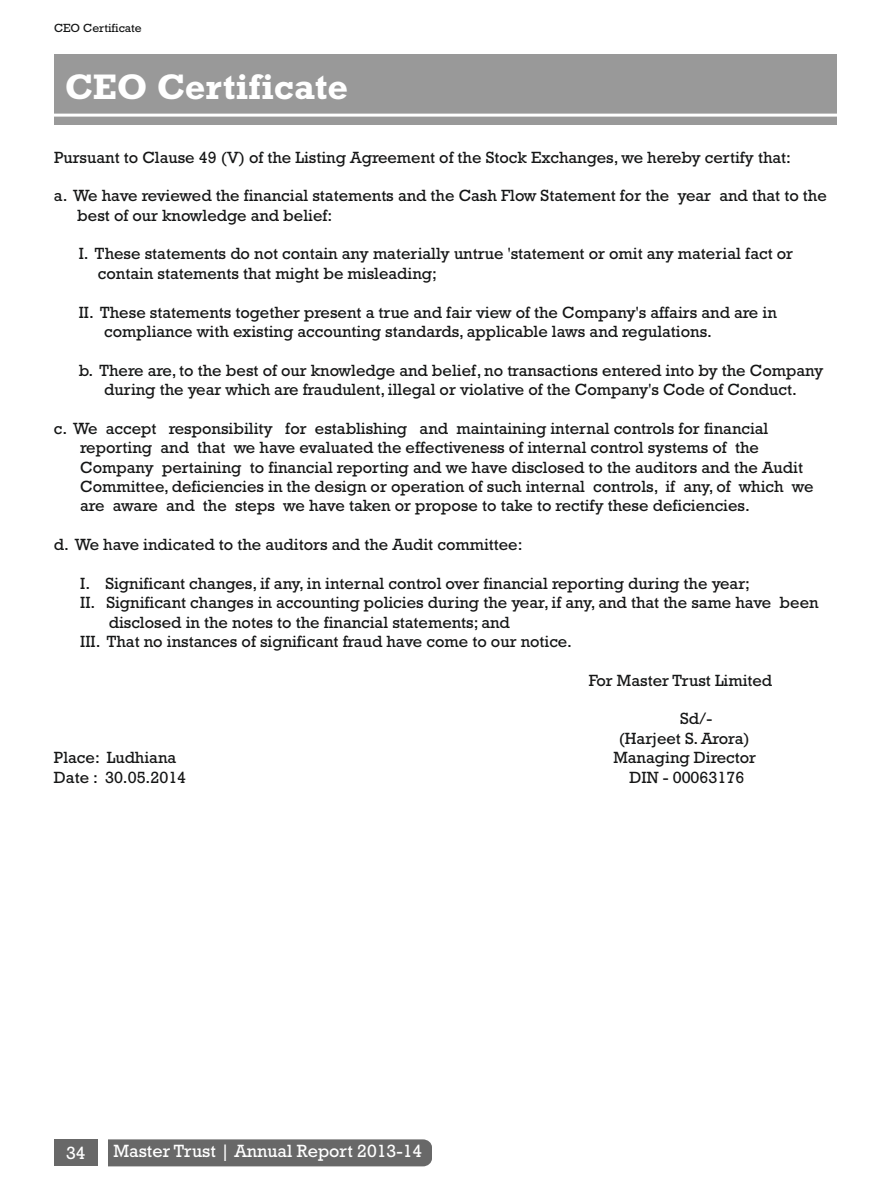
<style>
.page{position:relative;width:891px;height:1188px;background:#fff}
.page>*{position:absolute;margin:0;border:0;box-sizing:border-box;transform-origin:0 0}
.t1{font:700 36px "Rockwell";color:#fff}
.t2{font:18px "Rockwell";color:#fff}
.t3{font:16.5px/19.4px "Rockwell";color:#151616}
.t4{font:12px "Rockwell";color:#151616}
</style>
<div class="page">
<div style="left:54px;top:54px;width:783px;height:70px;background:#999"></div>
<hr style="left:54px;top:114px;width:783px;height:3px;background:#fff">
<div style="left:108px;top:1139px;width:324px;height:27px;background:#686868"></div>
<div style="left:54px;top:1139px;width:43px;height:27px;background:#686868"></div>
<p class="t4" style="left:54px;top:23px;width:89px">CEO Certificate</p>
<h1 class="t1" style="left:65px;top:74px;width:285px">CEO Certificate</h1>
<p class="t3" style="left:54px;top:149px;width:739px">Pursuant to Clause 49 (V) of the Listing Agreement of the Stock Exchanges, we hereby certify that:</p>
<p class="t3" style="left:77px;top:188px;width:751px;text-indent:-23px">a. We have reviewed the financial statements and the Cash Flow Statement for the year and that to the best of our knowledge and belief:</p>
<p class="t3" style="left:98px;top:246px;width:697px;text-indent:-19px">I. These statements do not contain any materially untrue 'statement or omit any material fact or contain statements that might be misleading;</p>
<p class="t3" style="left:104px;top:304px;width:674px;text-indent:-25px">II. These statements together present a true and fair view of the Company's affairs and are in compliance with existing accounting standards, applicable laws and regulations.</p>
<p class="t3" style="left:79px;top:362px;width:746px;text-align:center">b. There are, to the best of our knowledge and belief, no transactions entered into by the Company during the year which are fraudulent, illegal or violative of the Company's Code of Conduct.</p>
<p class="t3" style="left:80px;top:420px;width:735px;text-indent:-26px">c. We accept responsibility for establishing and maintaining internal controls for financial reporting and that we have evaluated the effectiveness of internal control systems of the Company pertaining to financial reporting and we have disclosed to the auditors and the Audit Committee, deficiencies in the design or operation of such internal controls, if any, of which we are aware and the steps we have taken or propose to take to rectify these deficiencies.</p>
<p class="t3" style="left:54px;top:537px;width:470px">d. We have indicated to the auditors and the Audit committee:</p>
<p class="t3" style="left:80px;top:575px;width:671px">I. Significant changes, if any, in internal control over financial reporting during the year;</p>
<p class="t3" style="left:80px;top:595px;width:740px">II. Significant changes in accounting policies during the year, if any, and that the same have been</p>
<p class="t3" style="left:109px;top:614px;width:403px">disclosed in the notes to the financial statements; and</p>
<p class="t3" style="left:80px;top:633px;width:493px">III. That no instances of significant fraud have come to our notice.</p>
<p class="t3" style="left:589px;top:672px;width:185px">For Master Trust Limited</p>
<p class="t3" style="left:619px;top:711px;width:132px;text-indent:62px">Sd/- (Harjeet S. Arora)</p>
<p class="t3" style="left:54px;top:750px;width:124px">Place: Ludhiana</p>
<p class="t3" style="left:613px;top:750px;width:144px">Managing Director</p>
<p class="t3" style="left:54px;top:769px;width:134px">Date : 30.05.2014</p>
<p class="t3" style="left:630px;top:769px;width:116px">DIN - 00063176</p>
<p class="t2" style="left:66px;top:1147px;width:21px">34</p>
<p class="t2" style="left:113px;top:1145px;width:310px">Master Trust | Annual Report 2013-14</p>
</div>
